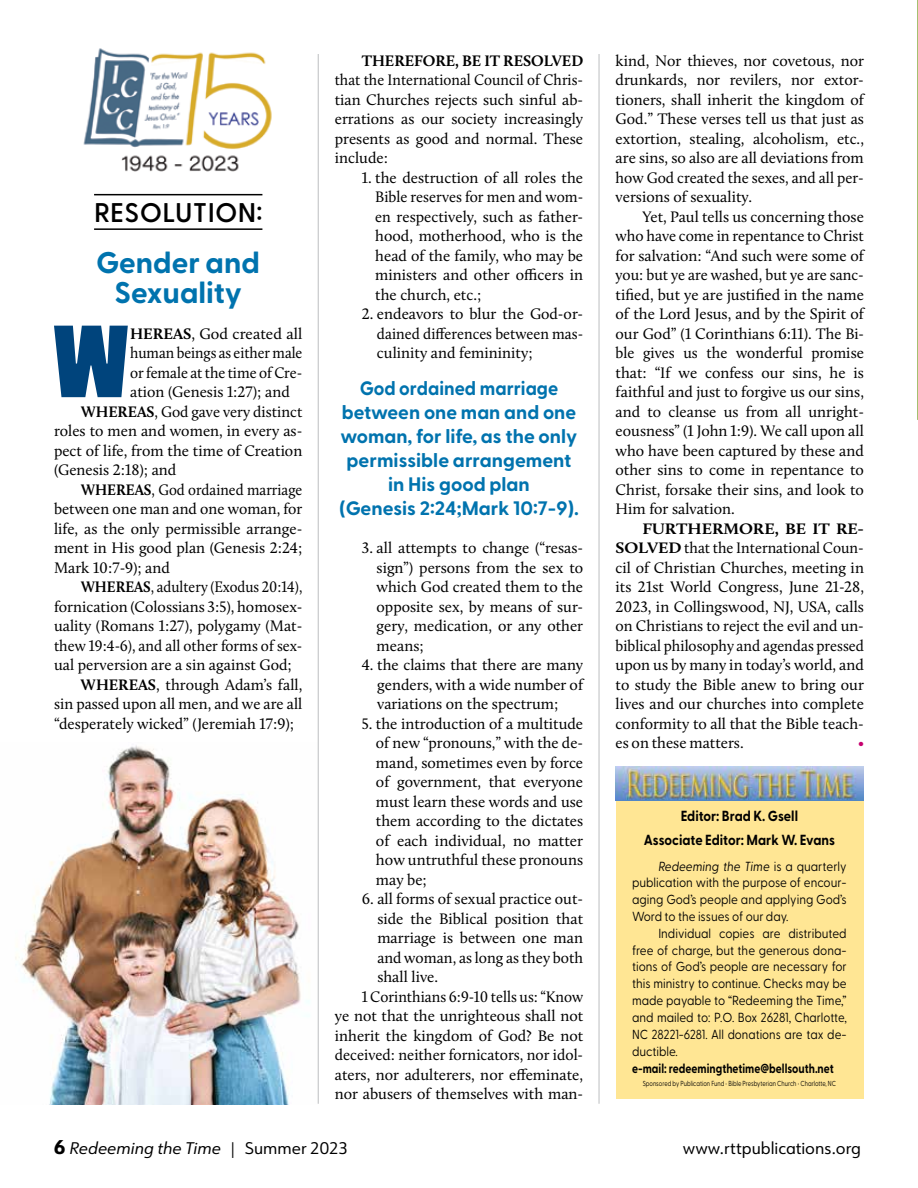
<style>
.page{position:relative;width:918px;height:1188px;background:#fff}
.page>*{position:absolute;margin:0;border:0;box-sizing:border-box;transform-origin:0 0}
.t1{font:115.2px "Passion One";color:#00447c}
.t2{font:700 30px/30px "Greycliff CF";color:#0073ae;text-align:center}
.t3{font:600 27px "Greycliff CF";letter-spacing:.01em;color:#000}
.t4{font:700 19.5px/24px "Greycliff CF";color:#0073ae;text-align:center;scale:.94 1}
.t5{font:italic 16.5px "URW Form";color:#000}
.t6{font:16.5px "URW Form";color:#000}
.t7{font:15.75px/19.5px "Calluna";color:#000;text-align:justify}
.t8{font:15.75px/19.5px "Calluna";color:#000;scale:.96 1}
.t9{font:15.75px/19.5px "Calluna";color:#000;scale:.95 1}
.t10{font:15.75px "Calluna";color:#000;scale:.94 1}
.t11{font:15.75px "Calluna";color:#000;scale:.93 1}
.t12{font:700 15.75px "Calluna";color:#000}
.t13{font:15.75px "Calluna";color:#c6006f}
.t14{font:700 14.7px/23.4px "Greycliff CF";color:#000;text-align:center;scale:.9 1}
.t15{font:13.2px/16.8px "Greycliff CF";color:#000;text-align:justify;scale:.9 1}
.t16{font:700 13.2px "Greycliff CF";color:#000;scale:.82 1}
.t17{font:7.35px "Greycliff CF";color:#000;scale:.8 1}
.s1{font-weight:700}
.s2{font-style:italic}
.s3{font-weight:800;font-style:normal;font-size:19.5px}
.s4{font-weight:300;font-style:normal}
.s5{font-style:normal}
</style>
<div class="page">
<hr style="left:94px;top:228px;width:168px;height:2px;background:#000">
<hr style="left:94px;top:194px;width:168px;height:1px;background:#000">
<img style="left:83px;top:48px;width:189px;height:124px">
<div style="left:616px;top:790px;width:247px;height:309px;background:#ffe694"></div>
<img style="left:616px;top:767px;width:247px;height:33px">
<img style="left:15px;top:742px;width:303px;height:362px">
<svg style="left:917px;top:0;width:1px;height:420px"></svg>
<hr style="left:599px;top:54px;width:1px;height:1050px;background:#bcbec0">
<hr style="left:318px;top:54px;width:1px;height:1050px;background:#bcbec0">
<h3 class="t3" style="left:94px;top:192px;width:170px">RESOLUTION:</h3>
<h2 class="t2" style="left:96px;top:246px;width:165px">Gender and<br>Sexuality</h2>
<h1 class="t1" style="left:52px;top:301px;width:80px">W</h1>
<p class="t7" style="left:130px;top:324px;width:174px"><span class="s1">HEREAS</span>, God created all</p>
<p class="t10" style="left:130px;top:343px;width:185px">human beings as either male</p>
<p class="t8" style="left:130px;top:363px;width:179px">or female at the time of Cre-</p>
<p class="t7" style="left:130px;top:382px;width:161px">ation (Genesis 1:27); and</p>
<p class="t7" style="left:81px;top:402px;width:223px"><span class="s1">WHEREAS</span>, God gave very distinct</p>
<p class="t7" style="left:54px;top:421px;width:250px">roles to men and women, in every as-</p>
<p class="t7" style="left:54px;top:441px;width:250px">pect of life, from the time of Creation</p>
<p class="t7" style="left:54px;top:460px;width:124px">(Genesis 2:18); and</p>
<p class="t10" style="left:81px;top:480px;width:237px"><span class="s1">WHEREAS</span>, God ordained marriage</p>
<p class="t7" style="left:54px;top:499px;width:250px">between one man and one woman, for</p>
<p class="t7" style="left:54px;top:519px;width:250px">life, as the only permissible arrange-</p>
<p class="t7" style="left:54px;top:538px;width:250px">ment in His good plan (Genesis 2:24;</p>
<p class="t7" style="left:54px;top:558px;width:117px">Mark 10:7-9); and</p>
<p class="t11" style="left:81px;top:577px;width:240px"><span class="s1">WHEREAS</span>, adultery (Exodus 20:14),</p>
<p class="t7" style="left:54px;top:597px;width:248px">fornication (Colossians 3:5), homosex-</p>
<p class="t7" style="left:54px;top:616px;width:250px">uality (Romans 1:27), polygamy (Mat-</p>
<p class="t8" style="left:54px;top:636px;width:258px">thew 19:4-6), and all other forms of sex-</p>
<p class="t7" style="left:54px;top:655px;width:239px">ual perversion are a sin against God;</p>
<p class="t7" style="left:81px;top:675px;width:223px"><span class="s1">WHEREAS</span>, through Adam’s fall,</p>
<p class="t7" style="left:54px;top:694px;width:250px">sin passed upon all men, and we are all</p>
<p class="t7" style="left:54px;top:714px;width:242px">“desperately wicked” (Jeremiah 17:9);</p>
<p class="t12" style="left:362px;top:51px;width:223px">THEREFORE, BE IT RESOLVED</p>
<p class="t9" style="left:335px;top:70px;width:263px">that the International Council of Chris&shy;tian Churches rejects such sinful ab&shy;errations as our society increasingly presents as good and normal. These include:</p>
<p class="t7" style="left:375px;top:168px;width:209px;text-indent:-13px">1. the destruction of all roles the Bible reserves for men and wom&shy;en respectively, such as father&shy;hood, motherhood, who is the head of the family, who may be ministers and other officers in the church, etc.;</p>
<p class="t7" style="left:377px;top:304px;width:208px;text-indent:-15px">2. endeavors to blur the God-or&shy;dained differences between mas&shy;culinity and femininity;</p>
<p class="t4" style="left:339px;top:375px;width:257px">God ordained marriage between one man and one woman, for life, as the only permissible arrangement in His good plan<br>(Genesis 2:24;Mark 10:7-9).</p>
<p class="t7" style="left:377px;top:538px;width:208px;text-indent:-15px">3. all attempts to change (“resas&shy;sign”) persons from the sex to which God created them to the opposite sex, by means of sur&shy;gery, medication, or any other means;</p>
<p class="t7" style="left:377px;top:655px;width:208px;text-indent:-15px">4. the claims that there are many genders, with a wide number of variations on the spectrum;</p>
<p class="t7" style="left:376px;top:714px;width:209px;text-align:left;text-indent:-14px">5. the introduction of a multitude of new “pronouns,” with the de&shy;mand, sometimes even by force of government, that everyone must learn these words and use them according to the dictates of each individual, no matter how untruthful these pronouns may be;</p>
<p class="t7" style="left:362px;top:889px;width:223px">6. all forms of sexual practice out-</p>
<p class="t7" style="left:377px;top:909px;width:207px">side the Biblical position that</p>
<p class="t7" style="left:377px;top:928px;width:207px">marriage is between one man</p>
<p class="t7" style="left:377px;top:948px;width:207px">and woman, as long as they both</p>
<p class="t7" style="left:377px;top:967px;width:62px">shall live.</p>
<p class="t8" style="left:362px;top:987px;width:232px">1 Corinthians 6:9-10 tells us: “Know</p>
<p class="t7" style="left:335px;top:1006px;width:250px">ye not that the unrighteous shall not</p>
<p class="t7" style="left:335px;top:1026px;width:250px">inherit the kingdom of God? Be not</p>
<p class="t7" style="left:335px;top:1045px;width:248px">deceived: neither fornicators, nor idol-</p>
<p class="t7" style="left:335px;top:1065px;width:250px">aters, nor adulterers, nor effeminate,</p>
<p class="t7" style="left:335px;top:1084px;width:250px">nor abusers of themselves with man-</p>
<p class="t7" style="left:616px;top:51px;width:250px;text-align:left">kind, Nor thieves, nor covetous, nor drunkards, nor revilers, nor extor&shy;tioners, shall inherit the kingdom of God.” These verses tell us that just as extortion, stealing, alcoholism, etc., are sins, so also are all deviations from how God created the sexes, and all per&shy;versions of sexuality.</p>
<p class="t7" style="left:616px;top:207px;width:250px;text-align:left;text-indent:27px">Yet, Paul tells us concerning those who have come in repentance to Christ for salvation: “And such were some of you: but ye are washed, but ye are sanc&shy;tified, but ye are justified in the name of the Lord Jesus, and by the Spirit of our God” (1 Corinthians 6:11). The Bi&shy;ble gives us the wonderful promise that: “If we confess our sins, he is faithful and just to forgive us our sins, and to cleanse us from all unright&shy;eousness” (1 John 1:9). We call upon all who have been captured by these and other sins to come in repentance to Christ, forsake their sins, and look to Him for salvation.</p>
<p class="t8" style="left:616px;top:519px;width:260px;text-indent:27px"><span class="s1">FURTHERMORE, BE IT RE-SOLVED</span> that the International Coun&shy;cil of Christian Churches, meeting in its 21st World Congress, June 21-28, 2023, in Collingswood, NJ, USA, calls on Christians to reject the evil and un&shy;biblical philosophy and agendas pressed upon us by many in today’s world, and to study the Bible anew to bring our lives and our churches into complete conformity to all that the Bible teach&shy;es on these matters.</p>
<p class="t13" style="left:858px;top:733px;width:7px">•</p>
<p class="t14" style="left:644px;top:804px;width:214px">Editor: Brad K. Gsell<br>Associate Editor: Mark W. Evans</p>
<p class="t15" style="left:632px;top:857px;width:240px;text-indent:26px"><span class="s2">Redeeming the Time</span> is a quarterly publication with the purpose of encour&shy;aging God’s people and applying God’s Word to the issues of our day.</p>
<p class="t15" style="left:632px;top:924px;width:240px;text-indent:26px">Individual copies are distributed free of charge, but the generous dona&shy;tions of God’s people are necessary for this ministry to continue. Checks may be made payable to “Redeeming the Time,” and mailed to: P.O. Box 26281, Charlotte, NC 28221-6281. All donations are tax de&shy;ductible.</p>
<p class="t16" style="left:632px;top:1058px;width:247px">e-mail: redeemingthetime@bellsouth.net</p>
<p class="t17" style="left:643px;top:1078px;width:243px">Sponsored by Publication Fund • Bible Presbyterian Church • Charlotte, NC</p>
<p class="t5" style="left:54px;top:1137px;width:296px"><span class="s3">6</span> Redeeming the Time <span class="s4">|</span> <span class="s5">Summer 2023</span></p>
<p class="t6" style="left:683px;top:1137px;width:180px">www.rttpublications.org</p>
</div>
